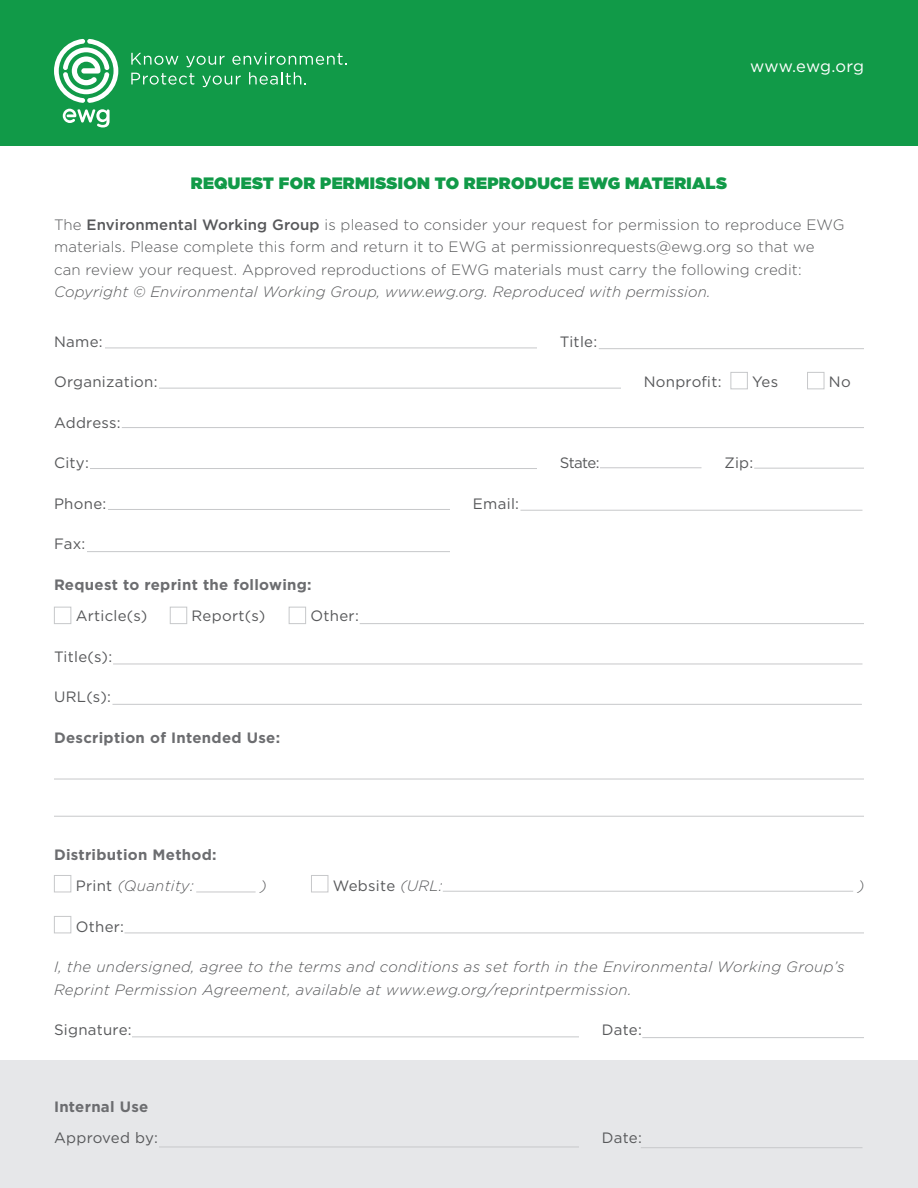
<style>
.page{position:relative;width:918px;height:1188px;background:#fff}
.page>*{position:absolute;margin:0;border:0;box-sizing:border-box;transform-origin:0 0}
.t1{font:900 16.5px "Gotham";letter-spacing:.02em;color:#119a48}
.t2{font:16.5px "Gotham";letter-spacing:.005em;color:#fff}
.body{font:300 15px/22.5px "Gotham";letter-spacing:.01em;color:#57585a}
.body-2{font:italic 300 15px/22.5px "Gotham";letter-spacing:.02em;color:#57585a}
.t3{font:15px "Gotham";letter-spacing:.02em;color:#57585a}
.subtitle{font:700 15px "Gotham";letter-spacing:.02em;color:#6c6d70}
.s1{font-weight:500}
.s2{font-style:italic}
.s3{font-weight:400;font-style:normal}
.s4{font-weight:300;font-style:italic}
</style>
<div class="page">
<div style="left:0;top:1060px;width:918px;height:128px;background:#e6e7e9"></div>
<div style="left:0;top:0;width:918px;height:146px;background:#119a48"></div>
<svg style="left:131px;top:53px;width:47px;height:12px"></svg>
<svg style="left:186px;top:56px;width:39px;height:11px"></svg>
<svg style="left:232px;top:53px;width:115px;height:12px"></svg>
<svg style="left:131px;top:73px;width:63px;height:12px"></svg>
<svg style="left:202px;top:76px;width:39px;height:11px"></svg>
<svg style="left:249px;top:72px;width:57px;height:13px"></svg>
<svg style="left:54px;top:39px;width:64px;height:64px"></svg>
<svg style="left:63px;top:109px;width:47px;height:18px"></svg>
<hr style="left:599px;top:348px;width:265px;height:1px;background:#c7c8ca">
<hr style="left:105px;top:348px;width:432px;height:1px;background:#c7c8ca">
<hr style="left:159px;top:388px;width:462px;height:1px;background:#c7c8ca">
<div style="left:730px;top:372px;width:18px;height:17px;border:1px solid #c7c8ca"></div>
<div style="left:807px;top:372px;width:17px;height:17px;border:1px solid #c7c8ca"></div>
<hr style="left:122px;top:427px;width:742px;height:1px;background:#c7c8ca">
<hr style="left:90px;top:468px;width:447px;height:1px;background:#c7c8ca">
<hr style="left:600px;top:467px;width:102px;height:1px;background:#c7c8ca">
<hr style="left:754px;top:468px;width:110px;height:1px;background:#c7c8ca">
<hr style="left:108px;top:509px;width:342px;height:1px;background:#c7c8ca">
<hr style="left:520px;top:510px;width:342px;height:1px;background:#c7c8ca">
<hr style="left:87px;top:551px;width:363px;height:1px;background:#c7c8ca">
<div style="left:54px;top:607px;width:17px;height:17px;border:1px solid #c7c8ca"></div>
<div style="left:170px;top:607px;width:17px;height:17px;border:1px solid #c7c8ca"></div>
<div style="left:289px;top:607px;width:17px;height:17px;border:1px solid #c7c8ca"></div>
<hr style="left:360px;top:623px;width:504px;height:1px;background:#c7c8ca">
<hr style="left:113px;top:664px;width:749px;height:1px;background:#c7c8ca">
<hr style="left:112px;top:704px;width:750px;height:1px;background:#c7c8ca">
<hr style="left:54px;top:779px;width:810px;height:1px;background:#c7c8ca">
<hr style="left:54px;top:816px;width:810px;height:1px;background:#c7c8ca">
<div style="left:54px;top:875px;width:17px;height:17px;border:1px solid #c7c8ca"></div>
<div style="left:311px;top:875px;width:17px;height:17px;border:1px solid #c7c8ca"></div>
<hr style="left:196px;top:892px;width:60px;height:1px;background:#c7c8ca">
<hr style="left:443px;top:891px;width:410px;height:1px;background:#c7c8ca">
<div style="left:54px;top:916px;width:17px;height:17px;border:1px solid #c7c8ca"></div>
<hr style="left:124px;top:933px;width:740px;height:1px;background:#c7c8ca">
<hr style="left:132px;top:1036px;width:447px;height:1px;background:#c7c8ca">
<hr style="left:642px;top:1037px;width:222px;height:1px;background:#c7c8ca">
<hr style="left:159px;top:1147px;width:420px;height:1px;background:#c7c8ca">
<hr style="left:641px;top:1147px;width:221px;height:1px;background:#c7c8ca">
<p class="t2" style="left:750px;top:56px;width:115px">www.ewg.org</p>
<p class="t1" style="left:191px;top:171px;width:538px">REQUEST FOR PERMISSION TO REPRODUCE EWG MATERIALS</p>
<p class="body" style="left:54px;top:213px;width:792px">The <span class="s1">Environmental Working Group</span> is pleased to consider your request for permission to reproduce EWG materials. Please complete this form and return it to EWG at permissionrequests@ewg.org so that we can review your request. Approved reproductions of EWG materials must carry the following credit:<br><span class="s2">Copyright © Environmental Working Group, www.ewg.org. Reproduced with permission.</span></p>
<p class="t3" style="left:54px;top:332px;width:50px">Name:</p>
<p class="t3" style="left:560px;top:332px;width:39px">Title:</p>
<p class="t3" style="left:54px;top:372px;width:105px">Organization:</p>
<p class="t3" style="left:644px;top:372px;width:79px">Nonprofit:</p>
<p class="t3" style="left:752px;top:372px;width:28px">Yes</p>
<p class="t3" style="left:829px;top:372px;width:23px">No</p>
<p class="t3" style="left:54px;top:413px;width:68px">Address:</p>
<p class="t3" style="left:54px;top:453px;width:36px">City:</p>
<p class="t3" style="left:560px;top:453px;width:41px">State:</p>
<p class="t3" style="left:724px;top:453px;width:31px">Zip:</p>
<p class="t3" style="left:54px;top:494px;width:54px">Phone:</p>
<p class="t3" style="left:473px;top:494px;width:48px">Email:</p>
<p class="t3" style="left:54px;top:534px;width:33px">Fax:</p>
<p class="subtitle" style="left:54px;top:574px;width:259px">Request to reprint the following:</p>
<p class="t3" style="left:76px;top:606px;width:73px">Article(s)</p>
<p class="t3" style="left:192px;top:606px;width:75px">Report(s)</p>
<p class="t3" style="left:310px;top:606px;width:50px">Other:</p>
<p class="t3" style="left:54px;top:647px;width:60px">Title(s):</p>
<p class="t3" style="left:54px;top:687px;width:59px">URL(s):</p>
<p class="subtitle" style="left:54px;top:727px;width:228px">Description of Intended Use:</p>
<p class="subtitle" style="left:54px;top:844px;width:164px">Distribution Method:</p>
<p class="body-2" style="left:76px;top:874px;width:119px"><span class="s3">Print</span> (Quantity:</p>
<p class="body-2" style="left:260px;top:874px;width:8px">)</p>
<p class="t3" style="left:333px;top:876px;width:111px">Website <span class="s4">(URL:</span></p>
<p class="t3" style="left:76px;top:917px;width:50px">Other:</p>
<p class="body-2" style="left:54px;top:955px;width:792px">I, the undersigned, agree to the terms and conditions as set forth in the Environmental Working Group’s<br>Reprint Permission Agreement, available at www.ewg.org/reprintpermission.</p>
<p class="t3" style="left:54px;top:1020px;width:79px">Signature:</p>
<p class="t3" style="left:602px;top:1020px;width:42px">Date:</p>
<p class="body-2" style="left:858px;top:874px;width:8px">)</p>
<p class="subtitle" style="left:54px;top:1096px;width:96px">Internal Use</p>
<p class="t3" style="left:54px;top:1128px;width:106px">Approved by:</p>
<p class="t3" style="left:602px;top:1128px;width:42px">Date:</p>
</div>
